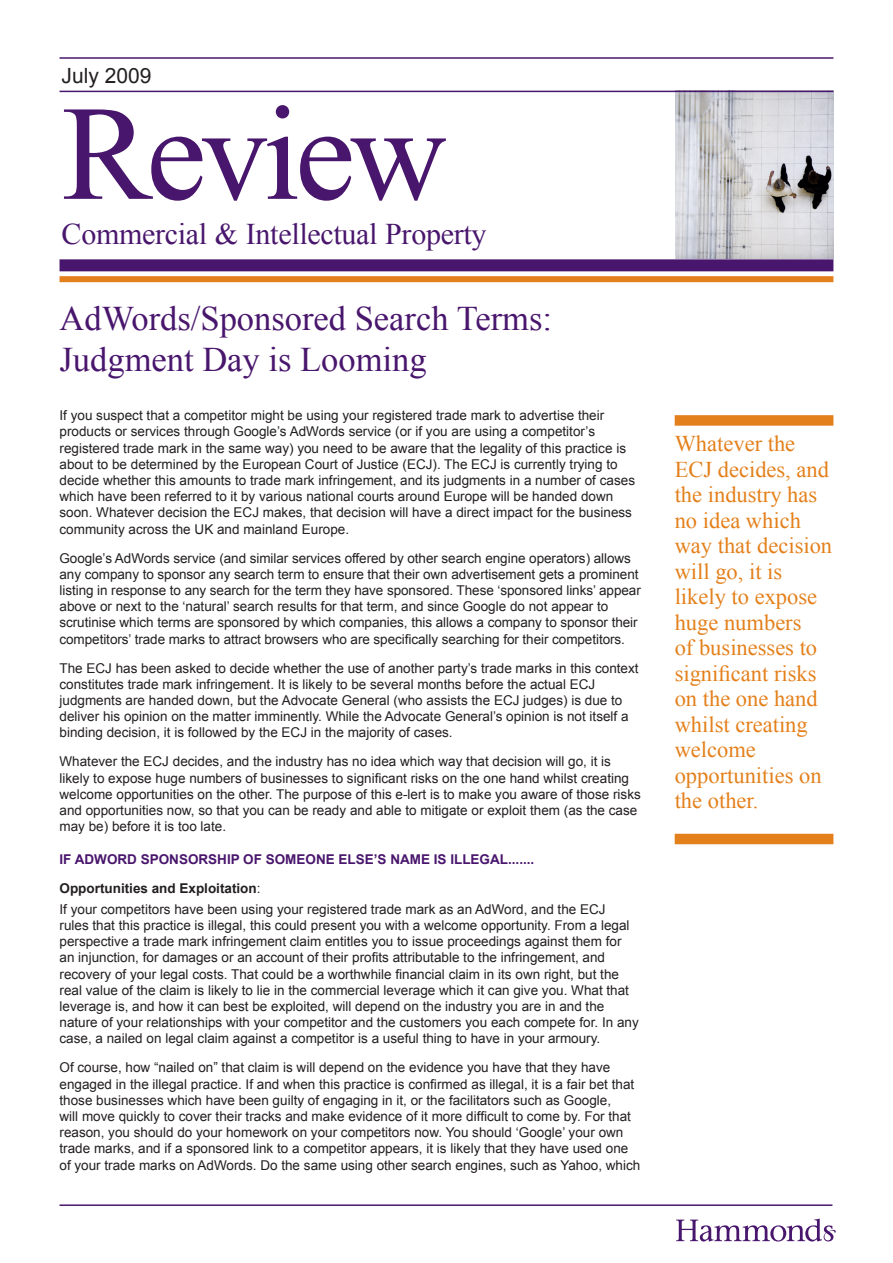
<style>
.page{position:relative;width:893px;height:1263px;background:#fff}
.page>*{position:absolute;margin:0;border:0;box-sizing:border-box;transform-origin:0 0}
.t1{font:135px "Times New Roman";letter-spacing:-.04em;color:#49166d}
.t2{font:34.5px/40.5px "Times New Roman";color:#49166d}
.t3{font:30px "Times New Roman";letter-spacing:-.01em;color:#49166d}
.t4{font:22.5px/25.5px "Times New Roman";color:#e4801b}
.t5{font:21px "Arial";color:#231f20}
.t6{font:13.5px/16.2px "Arial";color:#231f20}
.t7{font:700 13.5px/29px "Arial";color:#49166d}
.s1{color:#231f20}
.s2{font-weight:400;color:#231f20}
</style>
<div class="page">
<img style="left:675px;top:92px;width:158px;height:166px">
<hr style="left:60px;top:1204px;width:772px;height:2px;background:#49166d">
<hr style="left:60px;top:91px;width:773px;height:1px;background:#49166d">
<svg style="left:676px;top:1218px;width:160px;height:23px"></svg>
<hr style="left:60px;top:57px;width:773px;height:2px;background:#49166d">
<div style="left:60px;top:259px;width:773px;height:12px;background:#49166d"></div>
<div style="left:60px;top:276px;width:773px;height:6px;background:#e4801b"></div>
<div style="left:675px;top:415px;width:158px;height:11px;background:#e4801b"></div>
<div style="left:675px;top:834px;width:158px;height:10px;background:#e4801b"></div>
<h3 class="t5" style="left:62px;top:64px;width:91px">July 2009</h3>
<h1 class="t1" style="left:62px;top:76px;width:387px">Review</h1>
<h3 class="t3" style="left:62px;top:216px;width:426px">Commercial &amp; Intellectual Property</h3>
<h2 class="t2" style="left:60px;top:298px;width:494px">AdWords/Sponsored Search Terms:<br>Judgment Day is Looming</h2>
<p class="t6" style="left:60px;top:407px;width:577px">If you suspect that a competitor might be using your registered trade mark to advertise their products or services through Google’s AdWords service (or if you are using a competitor’s registered trade mark in the same way) you need to be aware that the legality of this practice is about to be determined by the European Court of Justice (ECJ). The ECJ is currently trying to decide whether this amounts to trade mark infringement, and its judgments in a number of cases which have been referred to it by various national courts around Europe will be handed down soon. Whatever decision the ECJ makes, that decision will have a direct impact for the business community across the UK and mainland Europe.</p>
<p class="t6" style="left:60px;top:550px;width:583px">Google’s AdWords service (and similar services offered by other search engine operators) allows any company to sponsor any search term to ensure that their own advertisement gets a prominent listing in response to any search for the term they have sponsored. These ‘sponsored links’ appear above or next to the ‘natural’ search results for that term, and since Google do not appear to scrutinise which terms are sponsored by which companies, this allows a company to sponsor their competitors’ trade marks to attract browsers who are specifically searching for their competitors.</p>
<p class="t6" style="left:60px;top:660px;width:581px">The ECJ has been asked to decide whether the use of another party’s trade marks in this context constitutes trade mark infringement. It is likely to be several months before the actual ECJ judgments are handed down, but the Advocate General (who assists the ECJ judges) is due to deliver his opinion on the matter imminently. While the Advocate General’s opinion is not itself a binding decision, it is followed by the ECJ in the majority of cases.</p>
<p class="t6" style="left:60px;top:753px;width:583px">Whatever the ECJ decides, and the industry has no idea which way that decision will go, it is likely to expose huge numbers of businesses to significant risks on the one hand whilst creating welcome opportunities on the other. The purpose of this e-lert is to make you aware of those risks and opportunities now, so that you can be ready and able to mitigate or exploit them (as the case may be) before it is too late.</p>
<p class="t7" style="left:60px;top:845px;width:476px">IF ADWORD SPONSORSHIP OF SOMEONE ELSE’S NAME IS ILLEGAL.......<br><span class="s1">OPPORTUNITIES AND EXPLOITATION</span><span class="s2">:</span></p>
<p class="t6" style="left:60px;top:901px;width:581px">If your competitors have been using your registered trade mark as an AdWord, and the ECJ<br>rules that this practice is illegal, this could present you with a welcome opportunity. From a legal perspective a trade mark infringement claim entitles you to issue proceedings against them for an injunction, for damages or an account of their profits attributable to the infringement, and recovery of your legal costs. That could be a worthwhile financial claim in its own right, but the real value of the claim is likely to lie in the commercial leverage which it can give you. What that leverage is, and how it can best be exploited, will depend on the industry you are in and the nature of your relationships with your competitor and the customers you each compete for. In any case, a nailed on legal claim against a competitor is a useful thing to have in your armoury.</p>
<p class="t6" style="left:60px;top:1059px;width:582px">Of course, how “nailed on” that claim is will depend on the evidence you have that they have engaged in the illegal practice. If and when this practice is confirmed as illegal, it is a fair bet that those businesses which have been guilty of engaging in it, or the facilitators such as Google,<br>will move quickly to cover their tracks and make evidence of it more difficult to come by. For that reason, you should do your homework on your competitors now. You should ‘Google’ your own trade marks, and if a sponsored link to a competitor appears, it is likely that they have used one of your trade marks on AdWords. Do the same using other search engines, such as Yahoo, which</p>
<h3 class="t4" style="left:675px;top:431px;width:159px">Whatever the<br>ECJ decides, and the industry has no idea which way that decision will go, it is likely to expose huge numbers<br>of businesses to significant risks on the one hand whilst creating welcome opportunities on the other.</h3>
</div>
